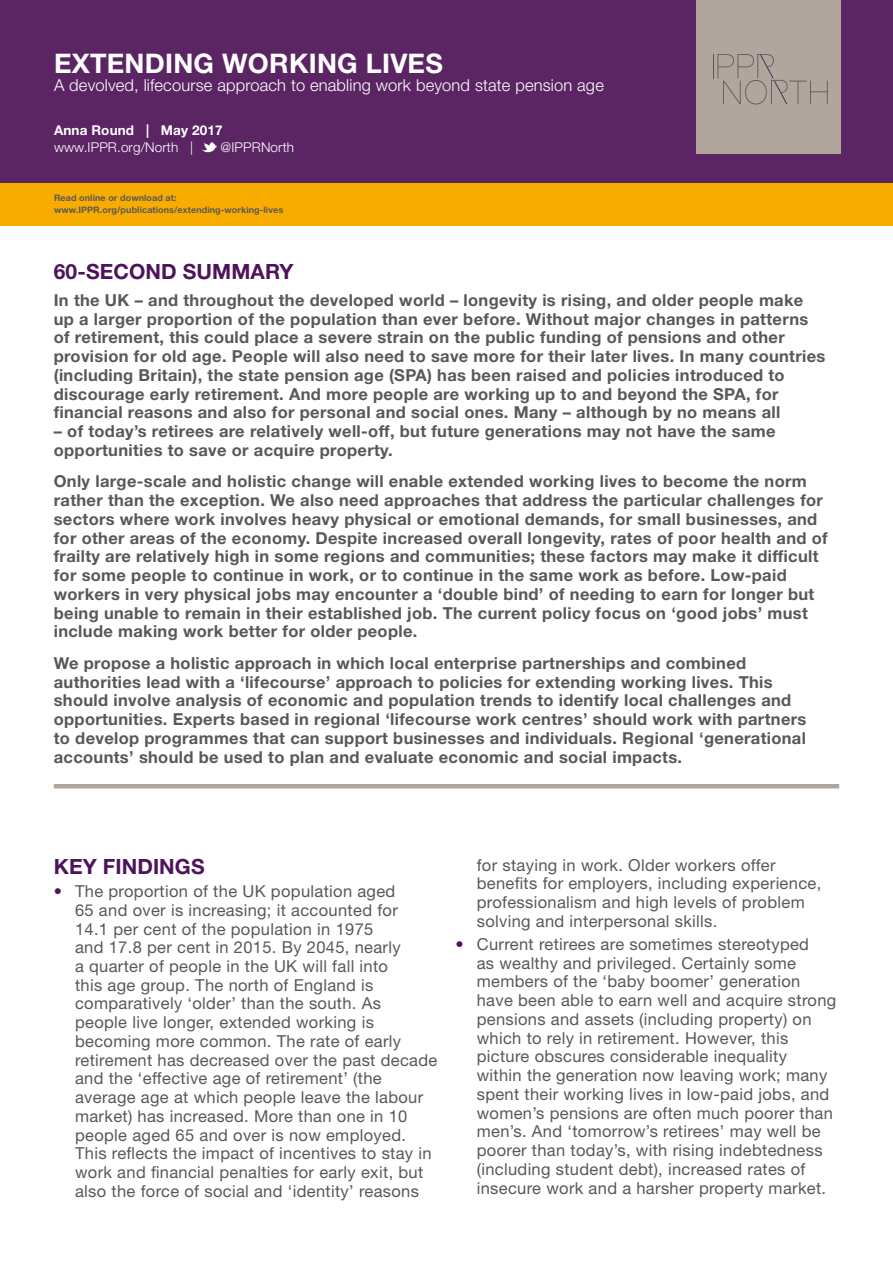
<style>
.page{position:relative;width:893px;height:1263px;background:#fff}
.page>*{position:absolute;margin:0;border:0;box-sizing:border-box;transform-origin:0 0}
.t1{font:700 27px "Helvetica Neue LT Std";letter-spacing:.01em;color:#fff}
.t2{font:700 21px "Helvetica Neue LT Std";letter-spacing:.005em;color:#4e135a}
.t3{font:700 16.5px/18.8px "Helvetica Neue LT Std";letter-spacing:.02em;color:#5a5856}
.t4{font:16.5px/18.8px "Helvetica Neue LT Std";letter-spacing:.02em;color:#5a5856}
.t5{font:300 16.5px "Helvetica Neue LT Std";letter-spacing:.01em;color:#fff}
.t6{font:300 13.5px "Helvetica Neue LT Std";letter-spacing:.01em;color:#fff}
.t7{font:700 13.5px "Helvetica Neue LT Std";letter-spacing:.01em;color:#fff}
.t8{font:700 9px/12px "Helvetica Neue LT Std";letter-spacing:.01em;color:#5a5856}
.s1{color:#4e135a}
</style>
<div class="page">
<div style="left:0;top:30px;width:893px;height:195px;background:#f8ac00"></div>
<div style="left:0;top:0;width:893px;height:183px;background:#5b2564"></div>
<svg style="left:202px;top:142px;width:15px;height:11px"></svg>
<div style="left:696px;top:0;width:144px;height:153px;background:#b0a69d"></div>
<svg style="left:713px;top:54px;width:115px;height:50px"></svg>
<hr style="left:54px;top:784px;width:785px;height:4px;background:#b0a69d">
<h1 class="t1" style="left:54px;top:47px;width:390px">EXTENDING WORKING LIVES</h1>
<p class="t5" style="left:54px;top:75px;width:551px">A devolved, lifecourse approach to enabling work beyond state pension age</p>
<p class="t7" style="left:54px;top:122px;width:170px">Anna Round | May 2017</p>
<p class="t6" style="left:54px;top:139px;width:141px">www.IPPR.org/North |</p>
<p class="t6" style="left:220px;top:139px;width:75px">@IPPRNorth</p>
<p class="t8" style="left:54px;top:192px;width:231px">Read online or download at: www.IPPR.org/publications/extending-working-lives</p>
<p class="t2" style="left:54px;top:258px;width:241px">60-SECOND SUMMARY</p>
<p class="t3" style="left:54px;top:290px;width:773px">In the UK – and throughout the developed world – longevity is rising, and older people make up a larger proportion of the population than ever before. Without major changes in patterns of retirement, this could place a severe strain on the public funding of pensions and other provision for old age. People will also need to save more for their later lives. In many countries (including Britain), the state pension age (SPA) has been raised and policies introduced to discourage early retirement. And more people are working up to and beyond the SPA, for financial reasons and also for personal and social ones. Many – although by no means all</p>
<p class="t3" style="left:54px;top:421px;width:723px">– of today’s retirees are relatively well-off, but future generations may not have the same opportunities to save or acquire property.</p>
<p class="t3" style="left:54px;top:472px;width:775px">Only large-scale and holistic change will enable extended working lives to become the norm rather than the exception. We also need approaches that address the particular challenges for sectors where work involves heavy physical or emotional demands, for small businesses, and for other areas of the economy. Despite increased overall longevity, rates of poor health and of frailty are relatively high in some regions and communities; these factors may make it difficult for some people to continue in work, or to continue in the same work as before. Low-paid workers in very physical jobs may encounter a ‘double bind’ of needing to earn for longer but being unable to remain in their established job. The current policy focus on ‘good jobs’ must include making work better for older people.</p>
<p class="t3" style="left:54px;top:653px;width:754px">We propose a holistic approach in which local enterprise partnerships and combined authorities lead with a ‘lifecourse’ approach to policies for extending working lives. This should involve analysis of economic and population trends to identify local challenges and opportunities. Experts based in regional ‘lifecourse work centres’ should work with partners to develop programmes that can support businesses and individuals. Regional ‘generational accounts’ should be used to plan and evaluate economic and social impacts.</p>
<p class="t2" style="left:54px;top:853px;width:152px">KEY FINDINGS</p>
<p class="t4" style="left:75px;top:881px;width:364px;text-indent:-21px"><span class="s1">•</span> The proportion of the UK population aged<br>65 and over is increasing; it accounted for<br>14.1 per cent of the population in 1975<br>and 17.8 per cent in 2015. By 2045, nearly<br>a quarter of people in the UK will fall into<br>this age group. The north of England is comparatively ‘older’ than the south. As<br>people live longer, extended working is becoming more common. The rate of early retirement has decreased over the past decade and the ‘effective age of retirement’ (the average age at which people leave the labour market) has increased. More than one in 10 people aged 65 and over is now employed.<br>This reflects the impact of incentives to stay in work and financial penalties for early exit, but also the force of social and ‘identity’ reasons</p>
<p class="t4" style="left:477px;top:855px;width:346px">for staying in work. Older workers offer benefits for employers, including experience, professionalism and high levels of problem solving and interpersonal skills.</p>
<p class="t4" style="left:477px;top:934px;width:361px;text-indent:-21px"><span class="s1">•</span> Current retirees are sometimes stereotyped<br>as wealthy and privileged. Certainly some members of the ‘baby boomer’ generation have been able to earn well and acquire strong pensions and assets (including property) on which to rely in retirement. However, this picture obscures considerable inequality<br>within the generation now leaving work; many spent their working lives in low-paid jobs, and women’s pensions are often much poorer than men’s. And ‘tomorrow’s retirees’ may well be poorer than today’s, with rising indebtedness (including student debt), increased rates of insecure work and a harsher property market.</p>
</div>
